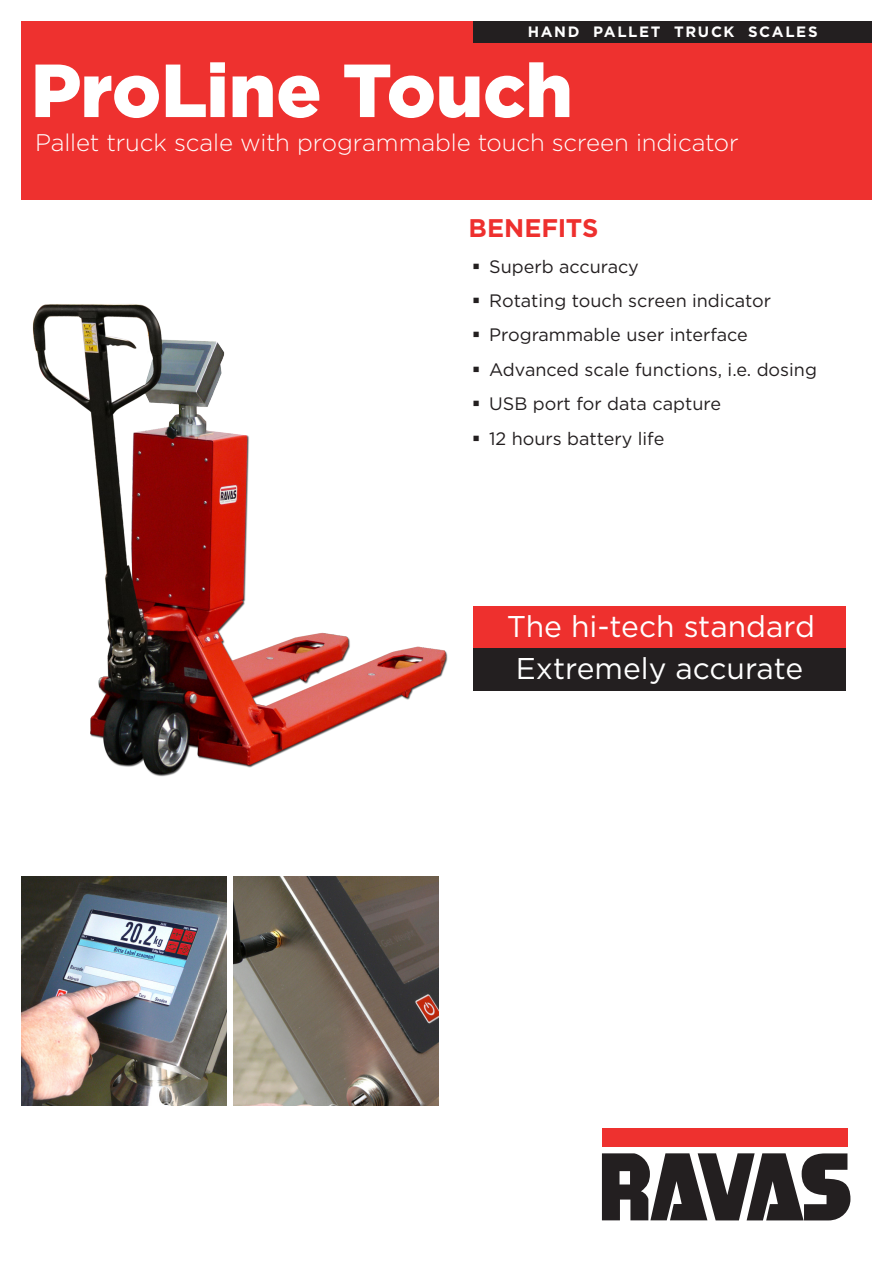
<style>
.page{position:relative;width:893px;height:1263px;background:#fff}
.page>*{position:absolute;margin:0;border:0;box-sizing:border-box;transform-origin:0 0}
.t1{font:900 75px "Gotham";letter-spacing:-.005em;color:#fff}
.t2{font:30px "Gotham";color:#fff}
.t3{font:700 25.5px "Gotham";color:#ee302e}
.t4{font:300 24px "Gotham";letter-spacing:-.005em;color:#fff}
.t5{font:18px "Gotham";color:#231f20}
.t6{font:700 15px "Gotham";letter-spacing:.11em;color:#fff}
</style>
<div class="page">
<div style="left:21px;top:21px;width:851px;height:179px;background:#ee312f"></div>
<img style="left:32px;top:304px;width:416px;height:473px">
<div style="left:473px;top:606px;width:372px;height:42px;background:#ee302e"></div>
<div style="left:473px;top:648px;width:372px;height:43px;background:#231f20"></div>
<div style="left:602px;top:1128px;width:245px;height:19px;background:#ee312f"></div>
<svg style="left:602px;top:1153px;width:248px;height:67px"></svg>
<div style="left:473px;top:21px;width:399px;height:22px;background:#231f20"></div>
<img style="left:234px;top:876px;width:205px;height:230px">
<img style="left:21px;top:876px;width:206px;height:230px">
<p class="t6" style="left:528px;top:22px;width:291px">HAND PALLET TRUCK SCALES</p>
<p class="t1" style="left:31px;top:39px;width:544px">ProLine Touch</p>
<p class="t4" style="left:35px;top:127px;width:705px">Pallet truck scale with programmable touch screen indicator</p>
<p class="t3" style="left:469px;top:211px;width:131px">BENEFITS</p>
<p class="t5" style="left:489px;top:255px;width:151px">Superb accuracy</p>
<p class="t5" style="left:489px;top:289px;width:283px">Rotating touch screen indicator</p>
<p class="t5" style="left:489px;top:324px;width:260px">Programmable user interface</p>
<p class="t5" style="left:489px;top:358px;width:329px">Advanced scale functions, i.e. dosing</p>
<p class="t5" style="left:489px;top:392px;width:233px">USB port for data capture</p>
<p class="t5" style="left:489px;top:427px;width:177px">12 hours battery life</p>
<p class="t2" style="left:507px;top:607px;width:310px">The hi-tech standard</p>
<p class="t2" style="left:516px;top:649px;width:289px">Extremely accurate</p>
</div>
